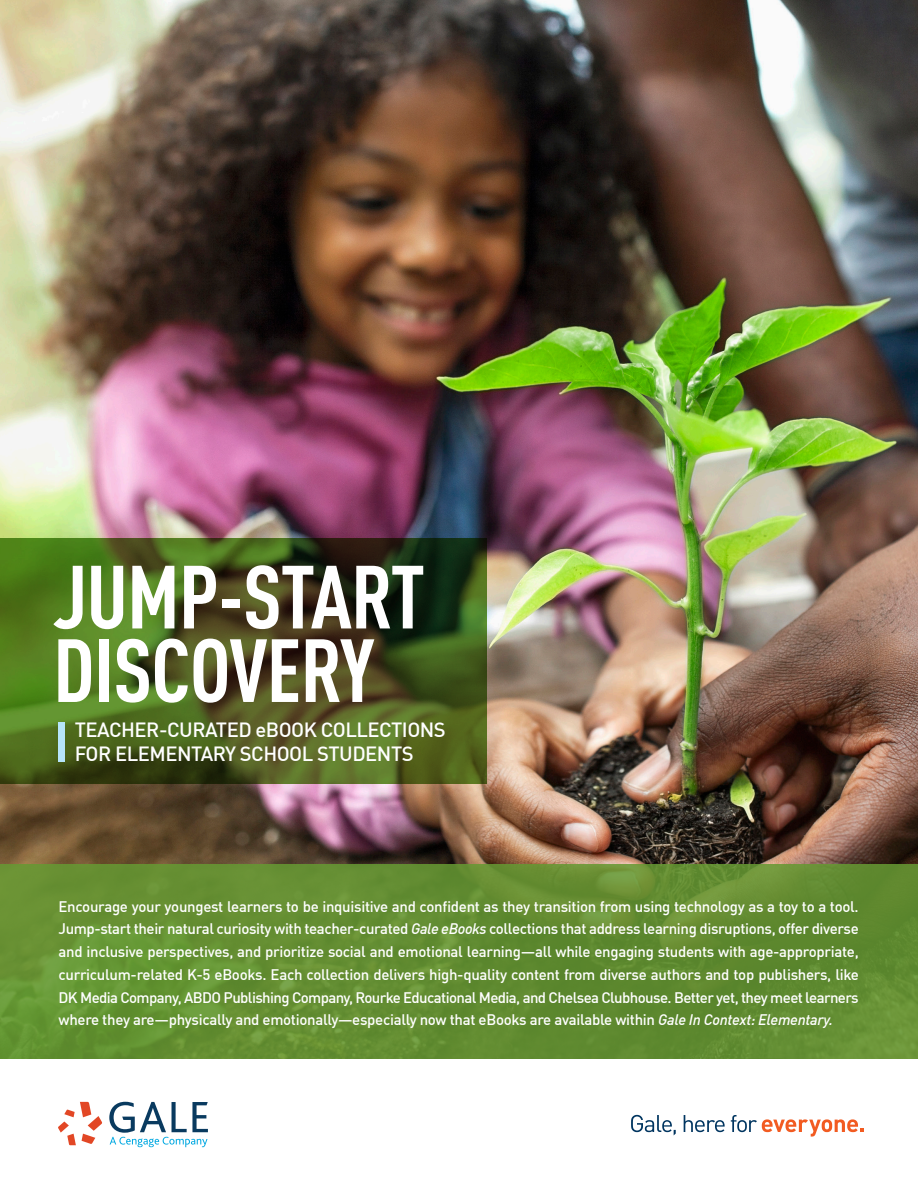
<style>
.page{position:relative;width:918px;height:1188px;background:#fff}
.page>*{position:absolute;margin:0;border:0;box-sizing:border-box;transform-origin:0 0}
.t1{font:700 condensed 88.05px/73.5px "DIN Offc";letter-spacing:-.01em;color:#fff}
.t2{font:500 20.1px/24.5px "DIN Offc";letter-spacing:-.025em;color:#fff}
.t3{font:500 15px/22.8px "DIN Offc";letter-spacing:-.02em;color:#fff;text-align:justify}
.s1{font-style:italic}
</style>
<div class="page">
<img style="left:0;top:0;width:918px;height:864px">
<svg style="left:0;top:864px;width:918px;height:195px;background:#638e31"></svg>
<svg style="left:0;top:539px;width:487px;height:245px;background:#46591d"></svg>
<div style="left:58px;top:722px;width:7px;height:39px;background:#b6e4f9"></div>
<svg style="left:58px;top:1102px;width:44px;height:43px"></svg>
<svg style="left:109px;top:1102px;width:99px;height:45px"></svg>
<svg style="left:631px;top:1115px;width:45px;height:20px"></svg>
<svg style="left:684px;top:1115px;width:41px;height:17px"></svg>
<svg style="left:731px;top:1115px;width:133px;height:22px"></svg>
<h1 class="t1" style="left:53px;top:560px;width:373px">JUMP-START<br>DISCOVERY</h1>
<h2 class="t2" style="left:75px;top:717px;width:373px">TEACHER-CURATED eBOOK COLLECTIONS<br>FOR ELEMENTARY SCHOOL STUDENTS</h2>
<p class="t3" style="left:58px;top:895px;width:802px">Encourage your youngest learners to be inquisitive and confident as they transition from using technology as a toy to a tool.<br>Jump-start their natural curiosity with teacher-curated <span class="s1">Gale eBooks</span> collections that address learning disruptions, offer diverse and inclusive perspectives, and prioritize social and emotional learning—all while engaging students with age-appropriate, curriculum-related K-5 eBooks. Each collection delivers high-quality content from diverse authors and top publishers, like DK Media Company, ABDO Publishing Company, Rourke Educational Media, and Chelsea Clubhouse. Better yet, they meet learners where they are—physically and emotionally—especially now that eBooks are available within <span class="s1">Gale In Context: Elementary.</span></p>
</div>
